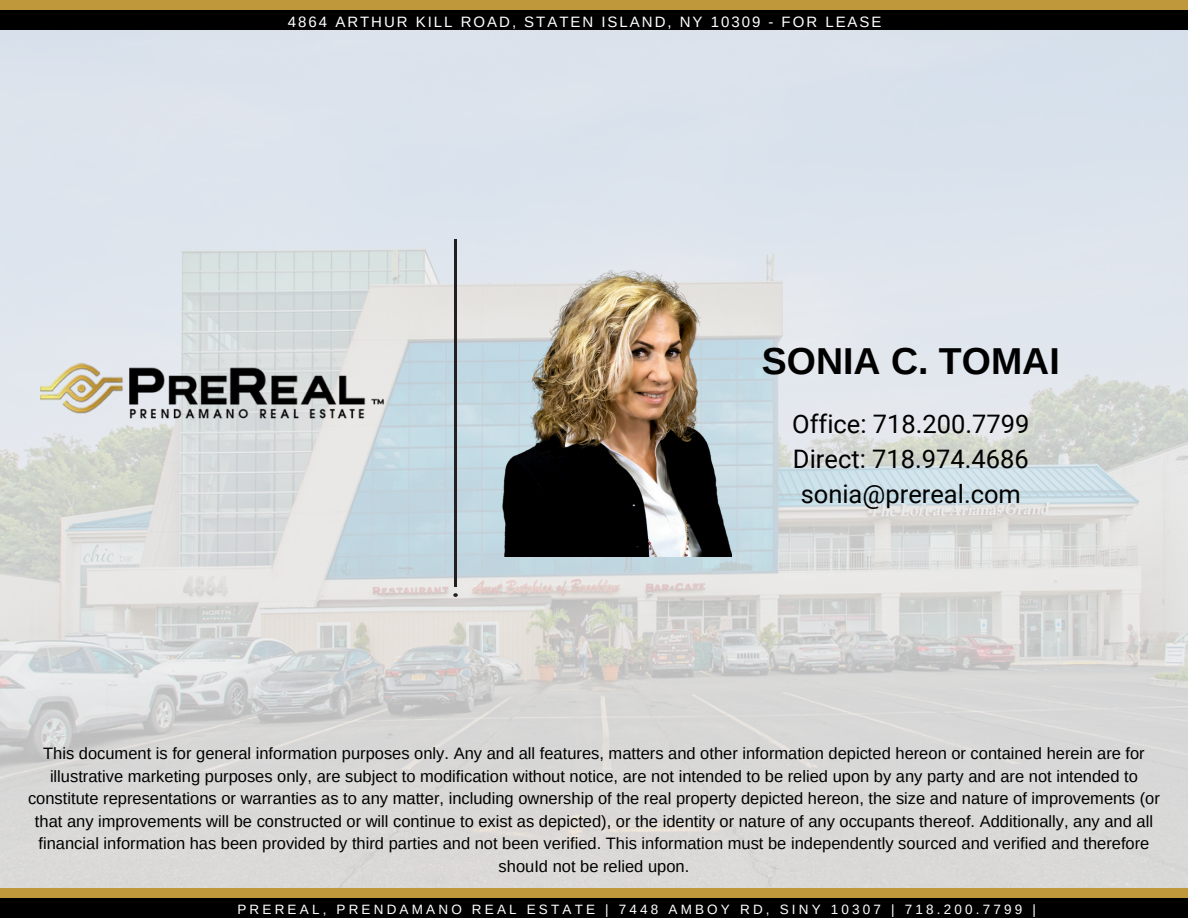
<style>
.page{position:relative;width:1188px;height:918px;background:#fff}
.page>*{position:absolute;margin:0;border:0;box-sizing:border-box;transform-origin:0 0}
.t1{font:700 37.5px "Arimo";color:#000}
.t2{font:25.5px/34.8px "Roboto";color:#000;text-align:center}
.t3{font:16.5px/22.5px "Arimo";color:#000;text-align:center}
.t4{font:15px "Arimo";letter-spacing:.135em;color:#fff}
.t5{font:13.5px "Arimo";letter-spacing:.235em;color:#fff}
</style>
<div class="page">
<img style="left:0;top:30px;width:1188px;height:858px">
<div style="left:0;top:0;width:1188px;height:20px;background:#c0983c"></div>
<div style="left:0;top:10px;width:1188px;height:20px;background:#000"></div>
<div style="left:0;top:888px;width:1188px;height:20px;background:#c0983c"></div>
<div style="left:0;top:898px;width:1188px;height:20px;background:#000"></div>
<img style="left:41px;top:341px;width:352px;height:94px">
<hr style="left:455px;top:239px;width:2px;height:347px;background:#231f20">
<svg style="left:453px;top:593px;width:5px;height:4px"></svg>
<img style="left:500px;top:251px;width:232px;height:306px">
<p class="t4" style="left:288px;top:13px;width:595px">4864 ARTHUR KILL ROAD, STATEN ISLAND, NY 10309 - FOR LEASE</p>
<p class="t1" style="left:762px;top:340px;width:299px">SONIA C. TOMAI</p>
<p class="t2" style="left:792px;top:407px;width:239px">Office: 718.200.7799<br>Direct: 718.974.4686 sonia@prereal.com</p>
<h3 class="t3" style="left:28px;top:742px;width:1133px">This document is for general information purposes only. Any and all features, matters and other information depicted hereon or contained herein are for illustrative marketing purposes only, are subject to modification without notice, are not intended to be relied upon by any party and are not intended to constitute representations or warranties as to any matter, including ownership of the real property depicted hereon, the size and nature of improvements (or that any improvements will be constructed or will continue to exist as depicted), or the identity or nature of any occupants thereof. Additionally, any and all financial information has been provided by third parties and not been verified. This information must be independently sourced and verified and therefore shouId not be relied upon.</h3>
<p class="t5" style="left:237px;top:901px;width:800px">PREREAL, PRENDAMANO REAL ESTATE | 7448 AMBOY RD, SINY 10307 | 718.200.7799 |</p>
</div>
